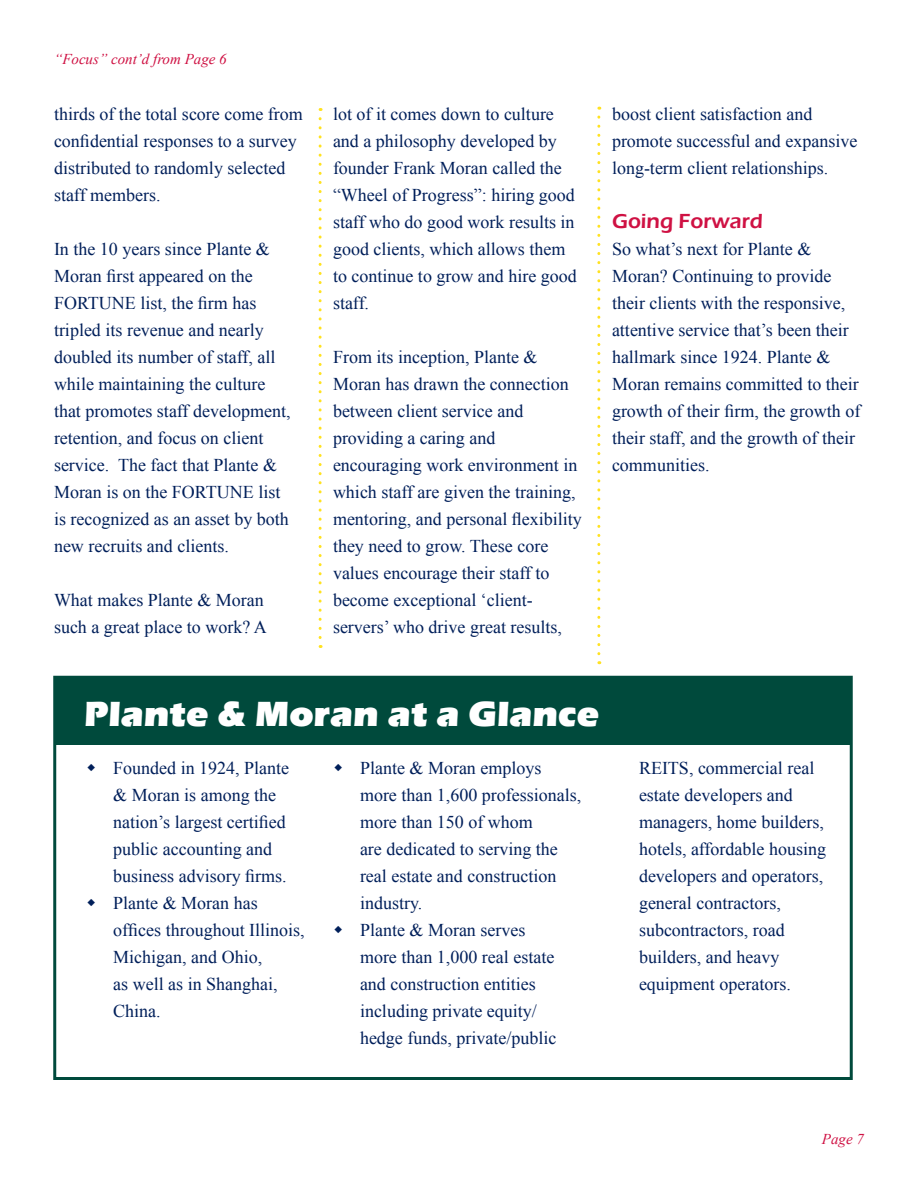
<style>
.page{position:relative;width:918px;height:1188px;background:#fff}
.page>*{position:absolute;margin:0;border:0;box-sizing:border-box;transform-origin:0 0}
.t1{font:900 36px "Eras ITC";color:#fff}
.t2{font:600 21px "Eras ITC";color:#cf1143}
.t3{font:18px/27px "Times New Roman";color:#001f5a}
.t4{font:italic 15px "Times New Roman";color:#cf1143}
</style>
<div class="page">
<div style="left:55px;top:678px;width:795px;height:66px;background:#004a3c"></div>
<svg style="left:597px;top:107px;width:3px;height:547px"></svg>
<svg style="left:319px;top:108px;width:3px;height:530px"></svg>
<div style="left:53px;top:676px;width:800px;height:404px;border:3px solid #004a3c"></div>
<p class="t4" style="left:54px;top:49px;width:169px">“Focus” cont’d from Page 6</p>
<p class="t3" style="left:54px;top:101px;width:250px">thirds of the total score come from confidential responses to a survey distributed to randomly selected staff members.</p>
<p class="t3" style="left:54px;top:236px;width:238px">In the 10 years since Plante &amp;<br>Moran first appeared on the<br>FORTUNE list, the firm has tripled its revenue and nearly doubled its number of staff, all while maintaining the culture that promotes staff development, retention, and focus on client service. The fact that Plante &amp;<br>Moran is on the FORTUNE list is recognized as an asset by both new recruits and clients.</p>
<p class="t3" style="left:54px;top:587px;width:214px">What makes Plante &amp; Moran such a great place to work? A</p>
<p class="t3" style="left:333px;top:101px;width:245px">lot of it comes down to culture and a philosophy developed by founder Frank Moran called the “Wheel of Progress”: hiring good staff who do good work results in good clients, which allows them to continue to grow and hire good staff.</p>
<p class="t3" style="left:333px;top:344px;width:250px">From its inception, Plante &amp;<br>Moran has drawn the connection between client service and providing a caring and encouraging work environment in which staff are given the training, mentoring, and personal flexibility they need to grow. These core values encourage their staff to become exceptional ‘client&shy;servers’ who drive great results,</p>
<p class="t3" style="left:612px;top:101px;width:247px">boost client satisfaction and promote successful and expansive long-term client relationships.</p>
<p class="t2" style="left:612px;top:210px;width:153px">Going Forward</p>
<p class="t3" style="left:612px;top:236px;width:250px">So what’s next for Plante &amp;<br>Moran? Continuing to provide their clients with the responsive, attentive service that’s been their hallmark since 1924. Plante &amp;<br>Moran remains committed to their growth of their firm, the growth of their staff, and the growth of their communities.</p>
<h1 class="t1" style="left:84px;top:693px;width:516px">Plante &amp; Moran at a Glance</h1>
<p class="t3" style="left:113px;top:755px;width:193px">Founded in 1924, Plante &amp; Moran is among the nation’s largest certified public accounting and business advisory firms.<br>Plante &amp; Moran has offices throughout Illinois,<br>Michigan, and Ohio,<br>as well as in Shanghai,<br>China.</p>
<p class="t3" style="left:360px;top:755px;width:223px">Plante &amp; Moran employs more than 1,600 professionals, more than 150 of whom<br>are dedicated to serving the real estate and construction industry.<br>Plante &amp; Moran serves<br>more than 1,000 real estate and construction entities including private equity/ hedge funds, private/public</p>
<p class="t3" style="left:639px;top:755px;width:189px">REITS, commercial real estate developers and managers, home builders, hotels, affordable housing developers and operators, general contractors, subcontractors, road builders, and heavy equipment operators.</p>
<p class="t4" style="left:822px;top:1129px;width:32px">Page</p>
</div>
